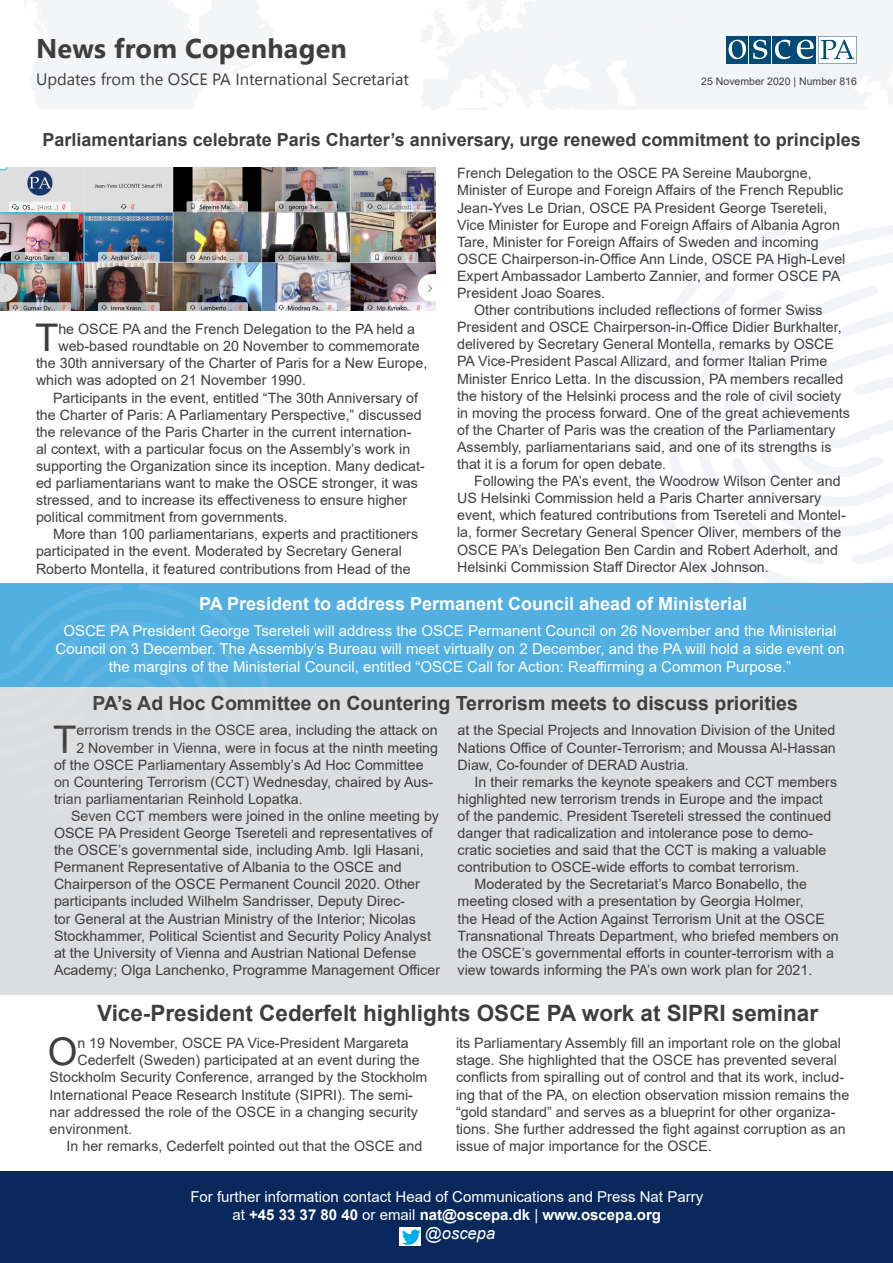
<style>
.page{position:relative;width:893px;height:1263px;background:#fff}
.page>*{position:absolute;margin:0;border:0;box-sizing:border-box;transform-origin:0 0}
.t1{font:38.1px "Arial";color:#3e3e3f}
.t2{font:700 27px "Leelawadee UI";letter-spacing:.01em;color:#3e3e3f}
.t3{font:700 22.5px "Arial";color:#3e3e3f}
.t4{font:700 19.5px "Arial";color:#3e3e3f}
.t5{font:700 18px "Arial";color:#3e3e3f}
.t6{font:700 18px "Arial";color:#fff}
.t7{font:16.5px "Leelawadee UI";color:#3e3e3f}
.t8{font:italic 16.5px "Arial";color:#fff}
.t9{font:15px/18px "Arial";color:#fff;text-align:center}
.t10{font:700 15px "Arial";color:#fff}
.t11{font:14.25px/17.1px "Arial";color:#3e3e3f}
.t12{font:10.5px "Arial";color:#3e3e3f}
.s1{font-weight:400}
</style>
<div class="page">
<div style="left:0;top:687px;width:893px;height:308px;background:#dcdddf"></div>
<svg style="left:25px;top:0;width:253px;height:110px"></svg>
<div style="left:0;top:1172px;width:893px;height:91px;background:#09295d"></div>
<div style="left:0;top:584px;width:893px;height:103px;background:#51afe2"></div>
<img style="left:400px;top:1228px;width:21px;height:18px">
<svg style="left:635px;top:226px;width:258px;height:358px"></svg>
<svg style="left:421px;top:0;width:472px;height:110px"></svg>
<svg style="left:0;top:583px;width:277px;height:104px"></svg>
<img style="left:0;top:168px;width:436px;height:142px">
<p class="t2" style="left:36px;top:29px;width:312px">News from Copenhagen</p>
<p class="t7" style="left:36px;top:68px;width:374px">Updates from the OSCE PA International Secretariat</p>
<p class="t12" style="left:701px;top:74px;width:157px">25 November 2020 | Number 816</p>
<p class="t5" style="left:43px;top:127px;width:820px">Parliamentarians celebrate Paris Charter’s anniversary, urge renewed commitment to principles</p>
<p class="t1" style="left:35px;top:312px;width:25px">T</p>
<p class="t11" style="left:58px;top:320px;width:358px">he OSCE PA and the French Delegation to the PA held a</p>
<p class="t11" style="left:58px;top:338px;width:363px">web-based roundtable on 20 November to commemorate</p>
<p class="t11" style="left:36px;top:355px;width:393px">the 30th anniversary of the Charter of Paris for a New Europe,</p>
<p class="t11" style="left:36px;top:372px;width:272px">which was adopted on 21 November 1990.</p>
<p class="t11" style="left:36px;top:389px;width:390px;text-indent:17px">Participants in the event, entitled “The 30th Anniversary of the Charter of Paris: A Parliamentary Perspective,” discussed the relevance of the Paris Charter in the current internation&shy;al context, with a particular focus on the Assembly’s work in supporting the Organization since its inception. Many dedicat&shy;ed parliamentarians want to make the OSCE stronger, it was stressed, and to increase its effectiveness to ensure higher political commitment from governments.</p>
<p class="t11" style="left:36px;top:526px;width:384px;text-indent:17px">More than 100 parliamentarians, experts and practitioners participated in the event. Moderated by Secretary General<br>Roberto Montella, it featured contributions from Head of the</p>
<p class="t11" style="left:457px;top:165px;width:390px">French Delegation to the OSCE PA Sereine Mauborgne, Minister of Europe and Foreign Affairs of the French Republic Jean-Yves Le Drian, OSCE PA President George Tsereteli, Vice Minister for Europe and Foreign Affairs of Albania Agron Tare, Minister for Foreign Affairs of Sweden and incoming OSCE Chairperson-in-Office Ann Linde, OSCE PA High-Level Expert Ambassador Lamberto Zannier, and former OSCE PA President Joao Soares.</p>
<p class="t11" style="left:457px;top:301px;width:394px;text-indent:17px">Other contributions included reflections of former Swiss President and OSCE Chairperson-in-Office Didier Burkhalter, delivered by Secretary General Montella, remarks by OSCE PA Vice-President Pascal Allizard, and former Italian Prime Minister Enrico Letta. In the discussion, PA members recalled the history of the Helsinki process and the role of civil society in moving the process forward. One of the great achievements of the Charter of Paris was the creation of the Parliamentary Assembly, parliamentarians said, and one of its strengths is that it is a forum for open debate.</p>
<p class="t11" style="left:457px;top:472px;width:390px;text-indent:17px">Following the PA’s event, the Woodrow Wilson Center and US Helsinki Commission held a Paris Charter anniversary event, which featured contributions from Tsereteli and Montel&shy;la, former Secretary General Spencer Oliver, members of the OSCE PA’s Delegation Ben Cardin and Robert Aderholt, and Helsinki Commission Staff Director Alex Johnson.</p>
<p class="t6" style="left:199px;top:591px;width:550px">PA President to address Permanent Council ahead of Ministerial</p>
<p class="t9" style="left:56px;top:621px;width:790px">OSCE PA President George Tsereteli will address the OSCE Permanent Council on 26 November and the Ministerial<br>Council on 3 December. The Assembly’s Bureau will meet virtually on 2 December, and the PA will hold a side event on the margins of the Ministerial Council, entitled “OSCE Call for Action: Reaffirming a Common Purpose.”</p>
<p class="t4" style="left:92px;top:689px;width:707px">PA’s Ad Hoc Committee on Countering Terrorism meets to discuss priorities</p>
<p class="t1" style="left:53px;top:713px;width:25px">T</p>
<p class="t11" style="left:76px;top:722px;width:363px">errorism trends in the OSCE area, including the attack on</p>
<p class="t11" style="left:458px;top:722px;width:380px;text-align:justify">at the Special Projects and Innovation Division of the United Nations Office of Counter-Terrorism; and Moussa Al-Hassan Diaw, Co-founder of DERAD Austria.</p>
<p class="t11" style="left:458px;top:773px;width:381px;text-indent:17px">In their remarks the keynote speakers and CCT members highlighted new terrorism trends in Europe and the impact of the pandemic. President Tsereteli stressed the continued danger that radicalization and intolerance pose to demo&shy;cratic societies and said that the CCT is making a valuable contribution to OSCE-wide efforts to combat terrorism.</p>
<p class="t11" style="left:458px;top:876px;width:382px;text-indent:17px">Moderated by the Secretariat’s Marco Bonabello, the meeting closed with a presentation by Georgia Holmer,<br>the Head of the Action Against Terrorism Unit at the OSCE Transnational Threats Department, who briefed members on the OSCE’s governmental efforts in counter-terrorism with a view towards informing the PA’s own work plan for 2021.</p>
<p class="t3" style="left:97px;top:997px;width:723px">Vice-President Cederfelt highlights OSCE PA work at SIPRI seminar</p>
<p class="t11" style="left:76px;top:739px;width:363px">2 November in Vienna, were in focus at the ninth meeting</p>
<p class="t11" style="left:54px;top:756px;width:371px">of the OSCE Parliamentary Assembly’s Ad Hoc Committee</p>
<p class="t11" style="left:54px;top:773px;width:381px">on Countering Terrorism (CCT) Wednesday, chaired by Aus-</p>
<p class="t11" style="left:54px;top:790px;width:250px">trian parliamentarian Reinhold Lopatka.</p>
<p class="t11" style="left:54px;top:807px;width:388px;text-indent:17px">Seven CCT members were joined in the online meeting by OSCE PA President George Tsereteli and representatives of the OSCE’s governmental side, including Amb. Igli Hasani, Permanent Representative of Albania to the OSCE and Chairperson of the OSCE Permanent Council 2020. Other participants included Wilhelm Sandrisser, Deputy Direc-<br>tor General at the Austrian Ministry of the Interior; Nicolas Stockhammer, Political Scientist and Security Policy Analyst at the University of Vienna and Austrian National Defense Academy; Olga Lanchenko, Programme Management Officer</p>
<p class="t1" style="left:48px;top:1026px;width:31px">O</p>
<p class="t11" style="left:77px;top:1034px;width:333px">n 19 November, OSCE PA Vice-President Margareta</p>
<p class="t11" style="left:77px;top:1052px;width:344px">Cederfelt (Sweden) participated at an event during the</p>
<p class="t11" style="left:50px;top:1069px;width:379px">Stockholm Security Conference, arranged by the Stockholm</p>
<p class="t11" style="left:50px;top:1086px;width:365px">International Peace Research Institute (SIPRI). The semi-</p>
<p class="t11" style="left:50px;top:1103px;width:370px">nar addressed the role of the OSCE in a changing security</p>
<p class="t11" style="left:50px;top:1120px;width:84px">environment.</p>
<p class="t11" style="left:67px;top:1137px;width:357px">In her remarks, Cederfelt pointed out that the OSCE and</p>
<p class="t11" style="left:456px;top:1034px;width:395px">its Parliamentary Assembly fill an important role on the global stage. She highlighted that the OSCE has prevented several conflicts from spiralling out of control and that its work, includ&shy;ing that of the PA, on election observation mission remains the “gold standard” and serves as a blueprint for other organiza&shy;tions. She further addressed the fight against corruption as an issue of major importance for the OSCE.</p>
<p class="t9" style="left:190px;top:1187px;width:514px">For further information contact Head of Communications and Press Nat Parry</p>
<p class="t10" style="left:232px;top:1204px;width:430px"><span class="s1">at</span> +45 33 37 80 40 <span class="s1">or email</span> nat@oscepa.dk <span class="s1">|</span> www.oscepa.org</p>
<p class="t8" style="left:425px;top:1223px;width:71px">@oscepa</p>
</div>
